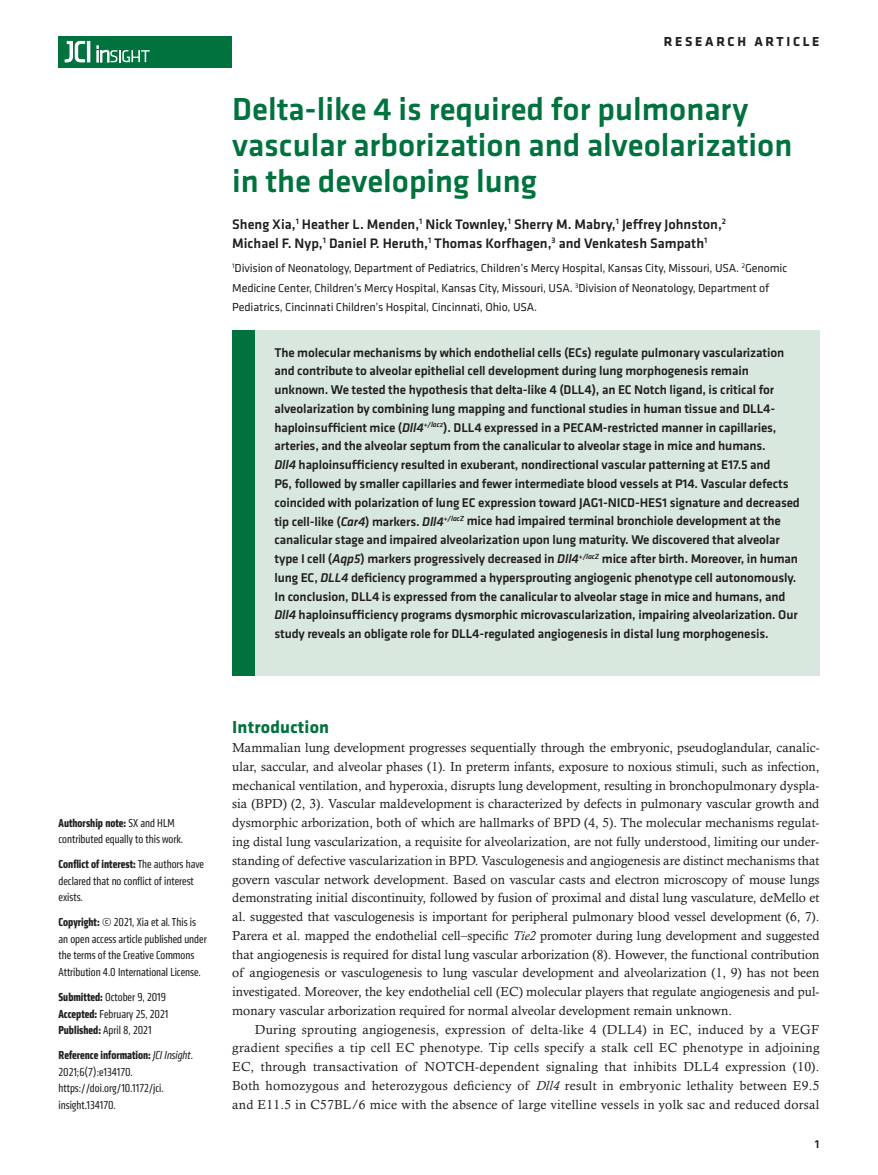
<style>
.page{position:relative;width:878px;height:1175px;background:#fff}
.page>*{position:absolute;margin:0;border:0;box-sizing:border-box;transform-origin:0 0}
.t1{font:500 33px/36px "Klavika Basic";color:#00723e}
.t2{font:700 18px "Klavika";letter-spacing:.01em;color:#00723e}
.t3{font:500 14.25px/19.5px "Klavika Basic";color:#231f20}
.t4{font:700 13.5px "Klavika Basic";letter-spacing:.2em;color:#231f20}
.t5{font:13.2px/18.8px "Calisto MT Std";color:#231f20;text-align:justify}
.t6{font:500 13.2px/18.8px "Klavika Basic";letter-spacing:-.01em;color:#231f20}
.t7{font:condensed 12px/16.5px "Klavika";color:#231f20}
.t8{font:12px/19.5px "Klavika";letter-spacing:-.01em;color:#231f20}
.t9{font:500 12px "Klavika Basic";color:#231f20}
.s1{font-style:italic}
.s2{font-weight:700}
</style>
<div class="page">
<div style="left:59px;top:36px;width:173px;height:31px;background:#00723e"></div>
<hr style="left:87px;top:41px;width:3px;height:21px;background:#fff">
<svg style="left:64px;top:41px;width:21px;height:22px"></svg>
<svg style="left:97px;top:46px;width:53px;height:16px"></svg>
<div style="left:232px;top:330px;width:587px;height:345px;background:#d8e8df"></div>
<div style="left:232px;top:330px;width:22px;height:345px;background:#00723e"></div>
<p class="t4" style="left:663px;top:32px;width:157px">RESEARCH ARTICLE</p>
<h1 class="t1" style="left:232px;top:91px;width:561px">Delta-like 4 is required for pulmonary vascular arborization and alveolarization in the developing lung</h1>
<p class="t3" style="left:232px;top:214px;width:495px">Sheng Xia,<sup>1</sup> Heather L. Menden,<sup>1</sup> Nick Townley,<sup>1</sup> Sherry M. Mabry,<sup>1</sup> Jeffrey Johnston,<sup>2<br></sup>Michael F. Nyp,<sup>1</sup> Daniel P. Heruth,<sup>1</sup> Thomas Korfhagen,<sup>3</sup> and Venkatesh Sampath<sup>1</sup></p>
<p class="t8" style="left:232px;top:258px;width:556px"><sup>1</sup>Division of Neonatology, Department of Pediatrics, Children’s Mercy Hospital, Kansas City, Missouri, USA. <sup>2</sup>Genomic<br>Medicine Center, Children’s Mercy Hospital, Kansas City, Missouri, USA. <sup>3</sup>Division of Neonatology, Department of<br>Pediatrics, Cincinnati Children’s Hospital, Cincinnati, Ohio, USA.</p>
<p class="t6" style="left:274px;top:342px;width:527px">The molecular mechanisms by which endothelial cells (ECs) regulate pulmonary vascularization and contribute to alveolar epithelial cell development during lung morphogenesis remain unknown. We tested the hypothesis that delta-like 4 (DLL4), an EC Notch ligand, is critical for alveolarization by combining lung mapping and functional studies in human tissue and DLL4- haploinsufficient mice (<span class="s1">Dll4</span><sup>+/lacz</sup>). DLL4 expressed in a PECAM-restricted manner in capillaries, arteries, and the alveolar septum from the canalicular to alveolar stage in mice and humans.<br><span class="s1">Dll4</span> haploinsufficiency resulted in exuberant, nondirectional vascular patterning at E17.5 and<br>P6, followed by smaller capillaries and fewer intermediate blood vessels at P14. Vascular defects coincided with polarization of lung EC expression toward JAG1-NICD-HES1 signature and decreased tip cell-like (<span class="s1">Car4</span>) markers. <span class="s1">Dll4</span><sup>+/lacZ</sup> mice had impaired terminal bronchiole development at the canalicular stage and impaired alveolarization upon lung maturity. We discovered that alveolar type I cell (<span class="s1">Aqp5</span>) markers progressively decreased in <span class="s1">Dll4</span><sup>+/lacZ</sup> mice after birth. Moreover, in human lung EC, <span class="s1">DLL4</span> deficiency programmed a hypersprouting angiogenic phenotype cell autonomously.<br>In conclusion, DLL4 is expressed from the canalicular to alveolar stage in mice and humans, and <span class="s1">Dll4</span> haploinsufficiency programs dysmorphic microvascularization, impairing alveolarization. Our study reveals an obligate role for DLL4-regulated angiogenesis in distal lung morphogenesis.</p>
<p class="t7" style="left:59px;top:814px;width:126px"><span class="s2">Authorship note:</span> SX and HLM contributed equally to this work.</p>
<p class="t7" style="left:59px;top:856px;width:147px"><span class="s2">Conflict of interest:</span> The authors have declared that no conflict of interest exists.</p>
<p class="t7" style="left:59px;top:914px;width:150px"><span class="s2">Copyright:</span> © 2021, Xia et al. This is an open access article published under the terms of the Creative Commons Attribution 4.0 International License.</p>
<p class="t7" style="left:59px;top:988px;width:111px"><span class="s2">Submitted:</span> October 9, 2019<br><span class="s2">Accepted:</span> February 25, 2021<br><span class="s2">Published:</span> April 8, 2021</p>
<p class="t7" style="left:59px;top:1046px;width:136px"><span class="s2">Reference information:</span> <span class="s1">JCI Insight</span>.<br>2021;6(7):e134170. https://doi.org/10.1172/jci. insight.134170.</p>
<h2 class="t2" style="left:232px;top:714px;width:98px">Introduction</h2>
<p class="t5" style="left:232px;top:738px;width:588px">Mammalian lung development progresses sequentially through the embryonic, pseudoglandular, canalic&shy;ular, saccular, and alveolar phases (1). In preterm infants, exposure to noxious stimuli, such as infection, mechanical ventilation, and hyperoxia, disrupts lung development, resulting in bronchopulmonary dyspla&shy;sia (BPD) (2, 3). Vascular maldevelopment is characterized by defects in pulmonary vascular growth and dysmorphic arborization, both of which are hallmarks of BPD (4, 5). The molecular mechanisms regulat&shy;ing distal lung vascularization, a requisite for alveolarization, are not fully understood, limiting our under&shy;standing of defective vascularization in BPD. Vasculogenesis and angiogenesis are distinct mechanisms that govern vascular network development. Based on vascular casts and electron microscopy of mouse lungs demonstrating initial discontinuity, followed by fusion of proximal and distal lung vasculature, deMello et al. suggested that vasculogenesis is important for peripheral pulmonary blood vessel development (6, 7).<br>Parera et al. mapped the endothelial cell–specific <span class="s1">Tie2</span> promoter during lung development and suggested that angiogenesis is required for distal lung vascular arborization (8). However, the functional contribution of angiogenesis or vasculogenesis to lung vascular development and alveolarization (1, 9) has not been investigated. Moreover, the key endothelial cell (EC) molecular players that regulate angiogenesis and pul&shy;monary vascular arborization required for normal alveolar development remain unknown.</p>
<p class="t5" style="left:232px;top:1019px;width:588px;text-indent:22px">During sprouting angiogenesis, expression of delta-like 4 (DLL4) in EC, induced by a VEGF gradient specifies a tip cell EC phenotype. Tip cells specify a stalk cell EC phenotype in adjoining EC, through transactivation of NOTCH-dependent signaling that inhibits DLL4 expression (10).<br>Both homozygous and heterozygous deficiency of <span class="s1">Dll4</span> result in embryonic lethality between E9.5 and E11.5 in C57BL/6 mice with the absence of large vitelline vessels in yolk sac and reduced dorsal</p>
<p class="t9" style="left:814px;top:1135px;width:6px">1</p>
</div>
